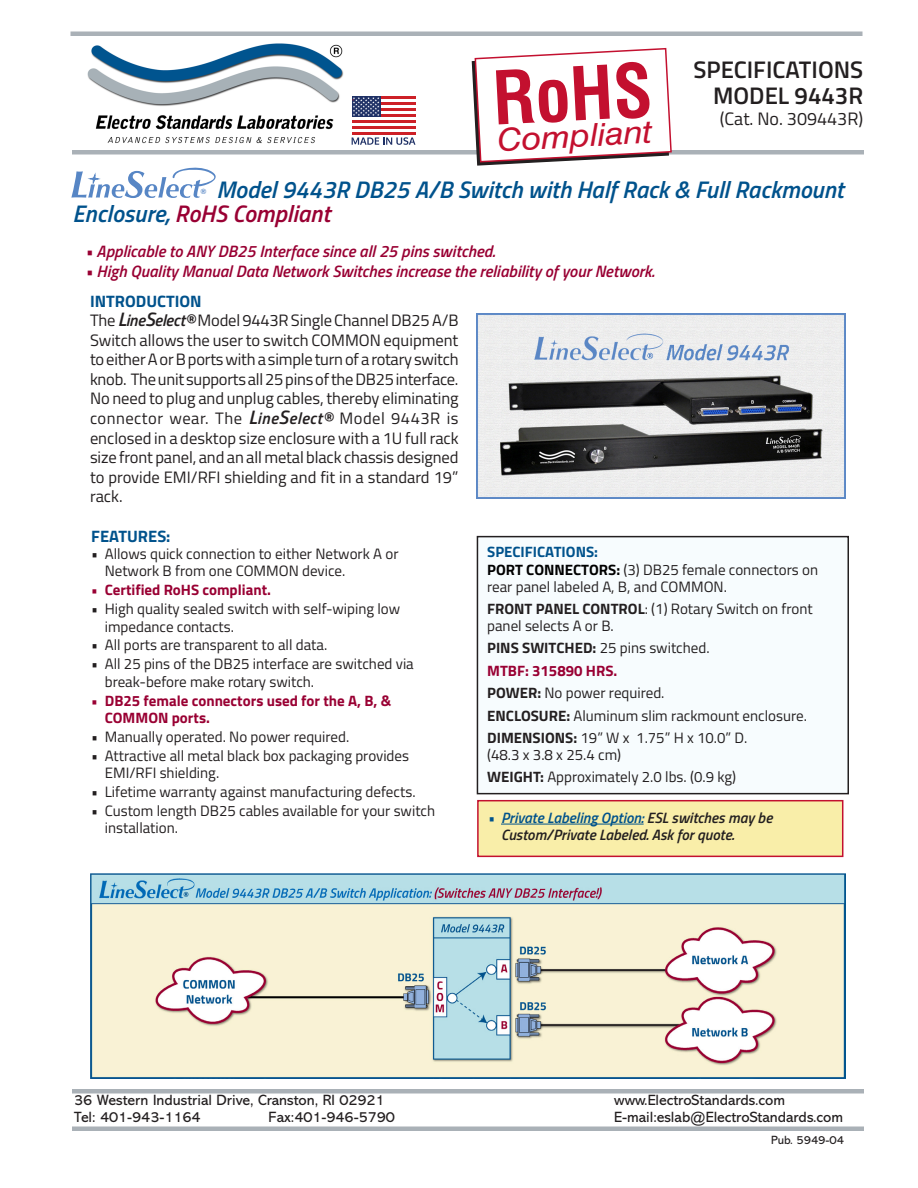
<style>
.page{position:relative;width:918px;height:1188px;background:#fff}
.page>*{position:absolute;margin:0;border:0;box-sizing:border-box;transform-origin:0 0}
.t1{font:700 condensed 72px "Swiss 721 BT";color:#c3102f}
.t2{font:italic 31.5px "Swiss 721 BT";color:#c3102f;scale:1.09 1}
.t3{font:italic 600 24px/24px "Titillium Web";color:#00528c}
.t4{font:600 24px "Titillium Web";color:#231f20}
.t5{font:18px "Titillium Web";color:#231f20}
.Body_Text_rj{font:16.5px/19.5px "Titillium Web";color:#231f20;text-align:justify}
.t6{font:italic 600 16.5px "Titillium Web";color:#903}
.paragraph_header{font:700 16.5px "Titillium Web";color:#00528c}
.spec_text{font:15px/17.4px "Titillium Web";color:#231f20}
.t7{font:15px "Abadi MT Pro";color:#231f20}
.spec_text-2{font:700 15px/17.4px "Titillium Web";color:#903}
.t8{font:italic 600 15px/17.4px "Titillium Web";color:#231f20}
.small_heading{font:700 15px "Titillium Web";color:#00528c}
.t9{font:12px "Abadi MT Pro";color:#231f20}
.t10{font:italic 900 7.35px "Zapf Humanist 601 BT";color:#5786c5}
.s1{color:#903}
.s2{font-weight:600;font-style:italic;font-size:19.5px}
.s3{font-weight:600;font-style:italic}
.s4{color:#00528c}
.s5{font-weight:700;color:#000}
.s6{font-weight:700}
</style>
<div class="page">
<div style="left:477px;top:800px;width:366px;height:57px;background:#f9eea9;border:2px solid #c3102f"></div>
<hr style="left:501px;top:824px;width:143px;height:1px;background:#00528c">
<div style="left:477px;top:537px;width:371px;height:257px;background:#f7fcfe"></div>
<div style="left:477px;top:536px;width:372px;height:258px;border:2px solid #231f20"></div>
<img style="left:476px;top:314px;width:370px;height:185px">
<svg style="left:352px;top:96px;width:29px;height:21px"></svg>
<svg style="left:353px;top:97px;width:26px;height:19px"></svg>
<hr style="left:381px;top:96px;width:35px;height:3px;background:#cd2027">
<hr style="left:381px;top:102px;width:35px;height:3px;background:#cd2027">
<hr style="left:381px;top:108px;width:35px;height:3px;background:#cd2027">
<hr style="left:381px;top:114px;width:35px;height:3px;background:#cd2027">
<hr style="left:352px;top:120px;width:64px;height:3px;background:#cd2027">
<hr style="left:352px;top:126px;width:64px;height:3px;background:#cd2027">
<hr style="left:352px;top:132px;width:64px;height:2px;background:#cd2027">
<svg style="left:352px;top:137px;width:63px;height:8px"></svg>
<img style="left:90px;top:873px;width:756px;height:205px">
<hr style="left:70px;top:32px;width:792px;height:4px;background:#aab1b7">
<hr style="left:72px;top:150px;width:792px;height:4px;background:#aab1b7">
<div style="left:72px;top:1126px;width:792px;height:5px;background:#aab1b7"></div>
<div style="left:72px;top:1089px;width:792px;height:5px;background:#aab1b7"></div>
<img style="left:87px;top:43px;width:257px;height:101px">
<svg style="left:71px;top:167px;width:145px;height:31px"></svg>
<svg style="left:471px;top:47px;width:202px;height:119px"></svg>
<p class="t1" style="left:491px;top:55px;width:161px;rotate:-3deg">RoHS</p>
<p class="t2" style="left:497px;top:121px;width:143px;rotate:-3deg">Compliant</p>
<p class="t4" style="left:693px;top:52px;width:171px">SPECIFICATIONS</p>
<p class="t4" style="left:713px;top:78px;width:152px">MODEL 9443R</p>
<p class="t5" style="left:720px;top:106px;width:145px">(Cat. No. 309443R)</p>
<p class="t3" style="left:73px;top:177px;width:773px;text-indent:144px">Model 9443R DB25 A/B Switch with Half Rack &amp; Full Rackmount<br>Enclosure, <span class="s1">RoHS Compliant</span></p>
<p class="t10" style="left:201px;top:187px;width:8px">®</p>
<p class="t6" style="left:85px;top:239px;width:411px">• Applicable to ANY DB25 Interface since all 25 pins switched.</p>
<p class="t6" style="left:85px;top:259px;width:571px">• High Quality Manual Data Network Switches increase the reliability of your Network.</p>
<p class="paragraph_header" style="left:90px;top:288px;width:113px">INTRODUCTION</p>
<p class="Body_Text_rj" style="left:90px;top:310px;width:370px">The <span class="s2">L</span><span class="s3">ine</span><span class="s2">S</span><span class="s3">elect®</span> Model 9443R Single Channel DB25 A/B Switch allows the user to switch COMMON equipment to either A or B ports with a simple turn of a rotary switch knob. The unit supports all 25 pins of the DB25 interface.<br>No need to plug and unplug cables, thereby eliminating connector wear. The <span class="s2">L</span><span class="s3">ine</span><span class="s2">S</span><span class="s3">elect®</span> Model 9443R is enclosed in a desktop size enclosure with a 1U full rack size front panel, and an all metal black chassis designed to provide EMI/RFI shielding and fit in a standard 19” rack.</p>
<p class="paragraph_header" style="left:91px;top:523px;width:81px">FEATURES:</p>
<p class="spec_text" style="left:105px;top:544px;width:295px;text-indent:-14px">• Allows quick connection to either Network A or<br>Network B from one COMMON device.</p>
<p class="spec_text-2" style="left:91px;top:581px;width:181px">• Certified RoHS compliant.</p>
<p class="spec_text" style="left:105px;top:600px;width:297px;text-indent:-14px">• High quality sealed switch with self-wiping low impedance contacts.</p>
<p class="spec_text" style="left:91px;top:636px;width:237px">• All ports are transparent to all data.</p>
<p class="spec_text" style="left:105px;top:655px;width:311px;text-indent:-14px">• All 25 pins of the DB25 interface are switched via break-before make rotary switch.</p>
<p class="spec_text-2" style="left:105px;top:691px;width:288px;text-indent:-14px">• DB25 female connectors used for the A, B, &amp;<br>COMMON ports.</p>
<p class="spec_text" style="left:91px;top:727px;width:260px">• Manually operated. No power required.</p>
<p class="spec_text" style="left:105px;top:746px;width:306px;text-indent:-14px">• Attractive all metal black box packaging provides<br>EMI/RFI shielding.</p>
<p class="spec_text" style="left:91px;top:783px;width:326px">• Lifetime warranty against manufacturing defects.</p>
<p class="spec_text" style="left:105px;top:801px;width:332px;text-indent:-14px">• Custom length DB25 cables available for your switch installation.</p>
<p class="t8" style="left:501px;top:808px;width:273px;text-indent:-14px"><span class="s4">• Private Labeling Option:</span> ESL switches may be<br>Custom/Private Labeled. Ask for quote.</p>
<p class="small_heading" style="left:487px;top:541px;width:112px">SPECIFICATIONS:</p>
<p class="spec_text" style="left:487px;top:561px;width:332px;line-height:16.5px"><span class="s5">PORT CONNECTORS:</span> (3) DB25 female connectors on rear panel labeled A, B, and COMMON.</p>
<p class="spec_text" style="left:487px;top:600px;width:327px;line-height:16.5px"><span class="s6">FRONT PANEL CONTROL</span>: (1) Rotary Switch on front panel selects A or B.</p>
<p class="spec_text" style="left:487px;top:639px;width:224px"><span class="s6">PINS SWITCHED:</span> 25 pins switched.</p>
<p class="spec_text-2" style="left:487px;top:661px;width:132px">MTBF: 315890 HRS.</p>
<p class="spec_text" style="left:487px;top:684px;width:179px"><span class="s6">POWER:</span> No power required.</p>
<p class="spec_text" style="left:487px;top:706px;width:321px"><span class="s6">ENCLOSURE:</span> Aluminum slim rackmount enclosure.</p>
<p class="spec_text" style="left:487px;top:729px;width:262px;line-height:16.5px"><span class="s6">DIMENSIONS:</span> 19” W x 1.75” H x 10.0” D. (48.3 x 3.8 x 25.4 cm)</p>
<p class="spec_text" style="left:487px;top:768px;width:250px"><span class="s6">WEIGHT:</span> Approximately 2.0 lbs. (0.9 kg)</p>
<p class="t7" style="left:74px;top:1092px;width:312px">36 Western Industrial Drive, Cranston, RI 02921</p>
<p class="t7" style="left:614px;top:1092px;width:172px">www.ElectroStandards.com</p>
<p class="t7" style="left:74px;top:1109px;width:128px">Tel: 401-943-1164</p>
<p class="t7" style="left:269px;top:1109px;width:128px">Fax:401-946-5790</p>
<p class="t7" style="left:614px;top:1109px;width:230px">E-mail:eslab@ElectroStandards.com</p>
<p class="t9" style="left:771px;top:1134px;width:75px">Pub. 5949-04</p>
</div>
